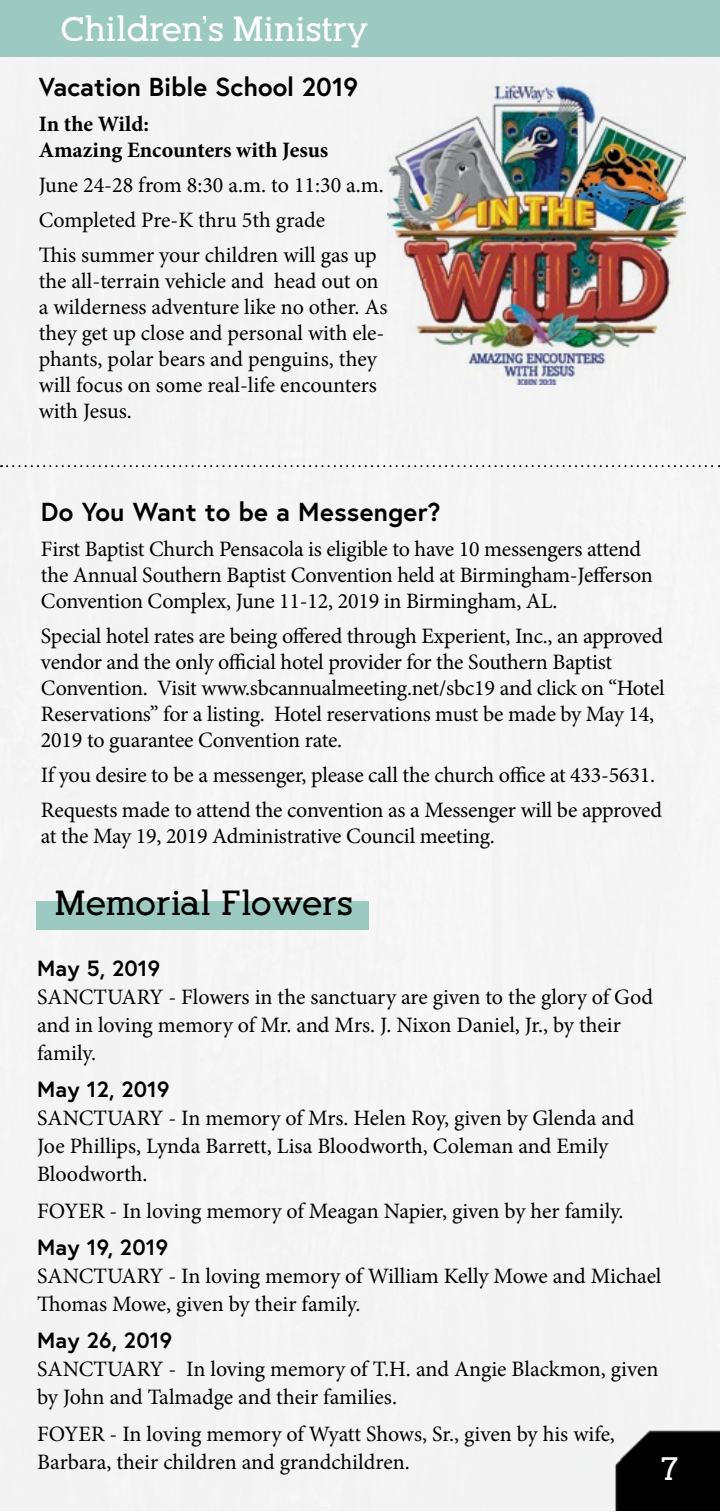
<style>
.page{position:relative;width:720px;height:1512px;background:#fff}
.page>*{position:absolute;margin:0;border:0;box-sizing:border-box;transform-origin:0 0}
.t1{font:700 34px "Alexandria FLF";color:#fff}
.t2{font:700 34px "Alexandria FLF";letter-spacing:.01em;color:#000}
.t3{font:700 32px "Alexandria FLF";color:#fff}
.t4{font:700 26px "Europa";color:#000}
.t5{font:22px/26px "Minion Pro";letter-spacing:-.01em;color:#000}
.t6{font:700 22px "Europa";letter-spacing:.01em;color:#000}
.t7{font:700 22px/26px "Minion Pro";color:#000}
</style>
<div class="page">
<div style="left:0;top:57px;width:720px;height:1454px;background:#f4f4f4"></div>
<div style="left:37px;top:901px;width:332px;height:29px;background:#9ccac0"></div>
<div style="left:0;top:0;width:720px;height:57px;background:#9ccac0"></div>
<img style="left:388px;top:83px;width:298px;height:301px">
<svg style="left:1px;top:465px;width:719px;height:2px"></svg>
<h1 class="t1" style="left:61px;top:11px;width:309px">Children’s Ministry</h1>
<p class="t4" style="left:39px;top:69px;width:321px">Vacation Bible School 2019</p>
<p class="t7" style="left:39px;top:110px;width:291px">In the Wild:<br>Amazing Encounters with Jesus</p>
<p class="t5" style="left:39px;top:167px;width:347px;line-height:35px">June 24-28 from 8:30 a.m. to 11:30 a.m.<br>Completed Pre-K thru 5th grade<br>This summer your children will gas up</p>
<p class="t5" style="left:39px;top:268px;width:350px">the all-terrain vehicle and head out on a wilderness adventure like no other. As they get up close and personal with ele&shy;phants, polar bears and penguins, they will focus on some real-life encounters with Jesus.</p>
<p class="t4" style="left:41px;top:494px;width:401px">Do You Want to be a Messenger?</p>
<p class="t5" style="left:41px;top:536px;width:613px">First Baptist Church Pensacola is eligible to have 10 messengers attend the Annual Southern Baptist Convention held at Birmingham-Jefferson<br>Convention Complex, June 11-12, 2019 in Birmingham, AL.</p>
<p class="t5" style="left:41px;top:623px;width:625px">Special hotel rates are being offered through Experient, Inc., an approved vendor and the only official hotel provider for the Southern Baptist Convention. Visit www.sbcannualmeeting.net/sbc19 and click on “Hotel Reservations” for a listing. Hotel reservations must be made by May 14, 2019 to guarantee Convention rate.</p>
<p class="t5" style="left:41px;top:758px;width:623px;line-height:35px">If you desire to be a messenger, please call the church office at 433-5631.<br>Requests made to attend the convention as a Messenger will be approved</p>
<p class="t5" style="left:41px;top:823px;width:455px">at the May 19, 2019 Administrative Council meeting.</p>
<h1 class="t2" style="left:55px;top:885px;width:299px">Memorial Flowers</h1>
<p class="t6" style="left:37px;top:953px;width:125px">May 5, 2019</p>
<p class="t5" style="left:37px;top:983px;width:618px;line-height:28px">SANCTUARY - Flowers in the sanctuary are given to the glory of God and in loving memory of Mr. and Mrs. J. Nixon Daniel, Jr., by their family.</p>
<p class="t6" style="left:37px;top:1074px;width:134px">May 12, 2019</p>
<p class="t5" style="left:37px;top:1104px;width:599px;line-height:28px">SANCTUARY - In memory of Mrs. Helen Roy, given by Glenda and<br>Joe Phillips, Lynda Barrett, Lisa Bloodworth, Coleman and Emily<br>Bloodworth.</p>
<p class="t5" style="left:37px;top:1198px;width:588px">FOYER - In loving memory of Meagan Napier, given by her family.</p>
<p class="t6" style="left:37px;top:1232px;width:133px">May 19, 2019</p>
<p class="t5" style="left:37px;top:1262px;width:626px;line-height:28px">SANCTUARY - In loving memory of William Kelly Mowe and Michael<br>Thomas Mowe, given by their family.</p>
<p class="t6" style="left:37px;top:1325px;width:137px">May 26, 2019</p>
<p class="t5" style="left:37px;top:1355px;width:623px;line-height:28px">SANCTUARY - In loving memory of T.H. and Angie Blackmon, given by John and Talmadge and their families.</p>
<p class="t5" style="left:37px;top:1420px;width:579px;line-height:28px">FOYER - In loving memory of Wyatt Shows, Sr., given by his wife,<br>Barbara, their children and grandchildren.</p>
<h2 class="t3" style="left:660px;top:1452px;width:20px">7</h2>
</div>
